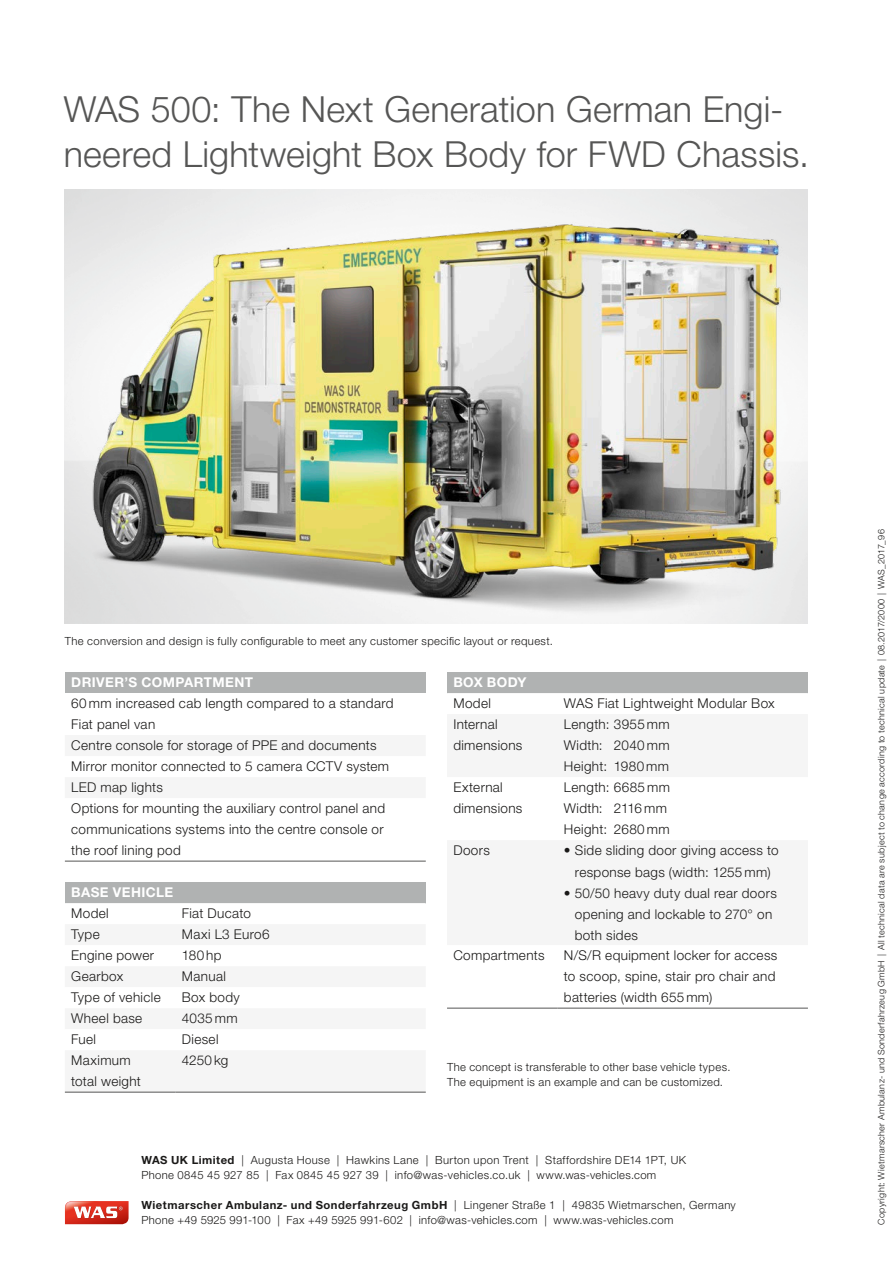
<style>
.page{position:relative;width:893px;height:1263px;background:#fff}
.page>*{position:absolute;margin:0;border:0;box-sizing:border-box;transform-origin:0 0}
.t1{font:300 36px/45px "Helvetica Neue LT Pro";letter-spacing:.005em;color:#565655}
.t2{font:300 13.5px/21px "Helvetica Neue LT Pro";letter-spacing:.025em;color:#1a1918}
.t3{font:700 13.5px "Helvetica Neue LT Pro";letter-spacing:.03em;color:#fff}
.t4{font:300 11.25px/15px "Helvetica Neue LT Pro";letter-spacing:.03em;color:#1a1918}
.t5{font:300 9px "Helvetica Neue LT Pro";letter-spacing:.035em;color:#1a1918}
.s1{font-weight:700}
</style>
<div class="page">
<svg style="left:65px;top:1201px;width:64px;height:23px"></svg>
<img style="left:75px;top:189px;width:733px;height:435px">
<div style="left:65px;top:882px;width:361px;height:21px;background:#b0b2b2"></div>
<svg style="left:65px;top:1091px;width:361px;height:1px"></svg>
<hr style="left:65px;top:1092px;width:110px;height:1px;background:#565655">
<hr style="left:175px;top:1092px;width:251px;height:1px;background:#565655">
<div style="left:65px;top:672px;width:361px;height:21px;background:#b0b2b2"></div>
<svg style="left:65px;top:860px;width:361px;height:1px"></svg>
<hr style="left:65px;top:861px;width:361px;height:1px;background:#565655">
<div style="left:447px;top:672px;width:361px;height:21px;background:#b0b2b2"></div>
<svg style="left:447px;top:1007px;width:361px;height:1px"></svg>
<hr style="left:447px;top:1008px;width:111px;height:1px;background:#565655">
<hr style="left:558px;top:1008px;width:250px;height:1px;background:#565655">
<h1 class="t1" style="left:64px;top:86px;width:747px">WAS 500: The Next Generation German Engi&shy;neered Lightweight Box Body for FWD Chassis.</h1>
<p class="t4" style="left:65px;top:633px;width:490px">The conversion and design is fully configurable to meet any customer specific layout or request.</p>
<p class="t3" style="left:71px;top:674px;width:183px">DRIVER’S COMPARTMENT</p>
<p class="t2" style="left:71px;top:693px;width:324px">60 mm increased cab length compared to a standard Fiat panel van<br>Centre console for storage of PPE and documents Mirror monitor connected to 5 camera CCTV system LED map lights<br>Options for mounting the auxiliary control panel and communications systems into the centre console or the roof lining pod</p>
<p class="t3" style="left:71px;top:884px;width:103px">BASE VEHICLE</p>
<p class="t2" style="left:71px;top:903px;width:39px">Model</p>
<p class="t2" style="left:182px;top:903px;width:71px">Fiat Ducato</p>
<p class="t2" style="left:71px;top:924px;width:30px">Type</p>
<p class="t2" style="left:182px;top:924px;width:89px">Maxi L3 Euro6</p>
<p class="t2" style="left:71px;top:945px;width:84px">Engine power</p>
<p class="t2" style="left:182px;top:945px;width:41px">180 hp</p>
<p class="t2" style="left:71px;top:966px;width:54px">Gearbox</p>
<p class="t2" style="left:182px;top:966px;width:46px">Manual</p>
<p class="t2" style="left:71px;top:987px;width:91px">Type of vehicle</p>
<p class="t2" style="left:182px;top:987px;width:59px">Box body</p>
<p class="t2" style="left:71px;top:1008px;width:72px">Wheel base</p>
<p class="t2" style="left:182px;top:1008px;width:57px">4035 mm</p>
<p class="t2" style="left:71px;top:1029px;width:26px">Fuel</p>
<p class="t2" style="left:182px;top:1029px;width:38px">Diesel</p>
<p class="t2" style="left:71px;top:1050px;width:71px">Maximum total weight</p>
<p class="t2" style="left:182px;top:1050px;width:48px">4250 kg</p>
<p class="t3" style="left:453px;top:674px;width:75px">BOX BODY</p>
<p class="t2" style="left:453px;top:693px;width:39px">Model</p>
<p class="t2" style="left:564px;top:693px;width:212px">WAS Fiat Lightweight Modular Box</p>
<p class="t2" style="left:453px;top:714px;width:71px">Internal dimensions</p>
<p class="t2" style="left:564px;top:714px;width:107px;text-align:justify">Length: 3955 mm Width: 2040 mm Height: 1980 mm</p>
<p class="t2" style="left:453px;top:777px;width:71px">External dimensions</p>
<p class="t2" style="left:564px;top:777px;width:107px">Length: 6685 mm<br>Width: 2116 mm<br>Height: 2680 mm</p>
<p class="t2" style="left:453px;top:840px;width:38px">Doors</p>
<p class="t2" style="left:564px;top:840px;width:216px;text-align:center">• Side sliding door giving access to response bags (width: 1255 mm)</p>
<p class="t2" style="left:575px;top:882px;width:203px;text-indent:-11px">• 50/50 heavy duty dual rear doors opening and lockable to 270° on both sides</p>
<p class="t2" style="left:453px;top:945px;width:93px">Compartments</p>
<p class="t2" style="left:564px;top:945px;width:215px">N/S/R equipment locker for access to scoop, spine, stair pro chair and batteries (width 655 mm)</p>
<p class="t4" style="left:447px;top:1059px;width:285px">The concept is transferable to other base vehicle types.<br>The equipment is an example and can be customized.</p>
<p class="t4" style="left:141px;top:1152px;width:546px"><span class="s1">WAS UK Limited</span> | Augusta House | Hawkins Lane | Burton upon Trent | Staffordshire DE14 1PT, UK<br>Phone 0845 45 927 85 | Fax 0845 45 927 39 | info@was-vehicles.co.uk | www.was-vehicles.com</p>
<p class="t4" style="left:141px;top:1197px;width:596px"><span class="s1">Wietmarscher Ambulanz- und Sonderfahrzeug GmbH</span> | Lingener Straße 1 | 49835 Wietmarschen, Germany<br>Phone +49 5925 991-100 | Fax +49 5925 991-602 | info@was-vehicles.com | www.was-vehicles.com</p>
<p class="t5" style="left:876px;top:1225px;width:697px;rotate:-90deg">Copyright: Wietmarscher Ambulanz- und Sonderfahrzeug GmbH | All technical data are subject to change according to technical update | 08.2017/2000 | WAS_2017_96</p>
</div>
